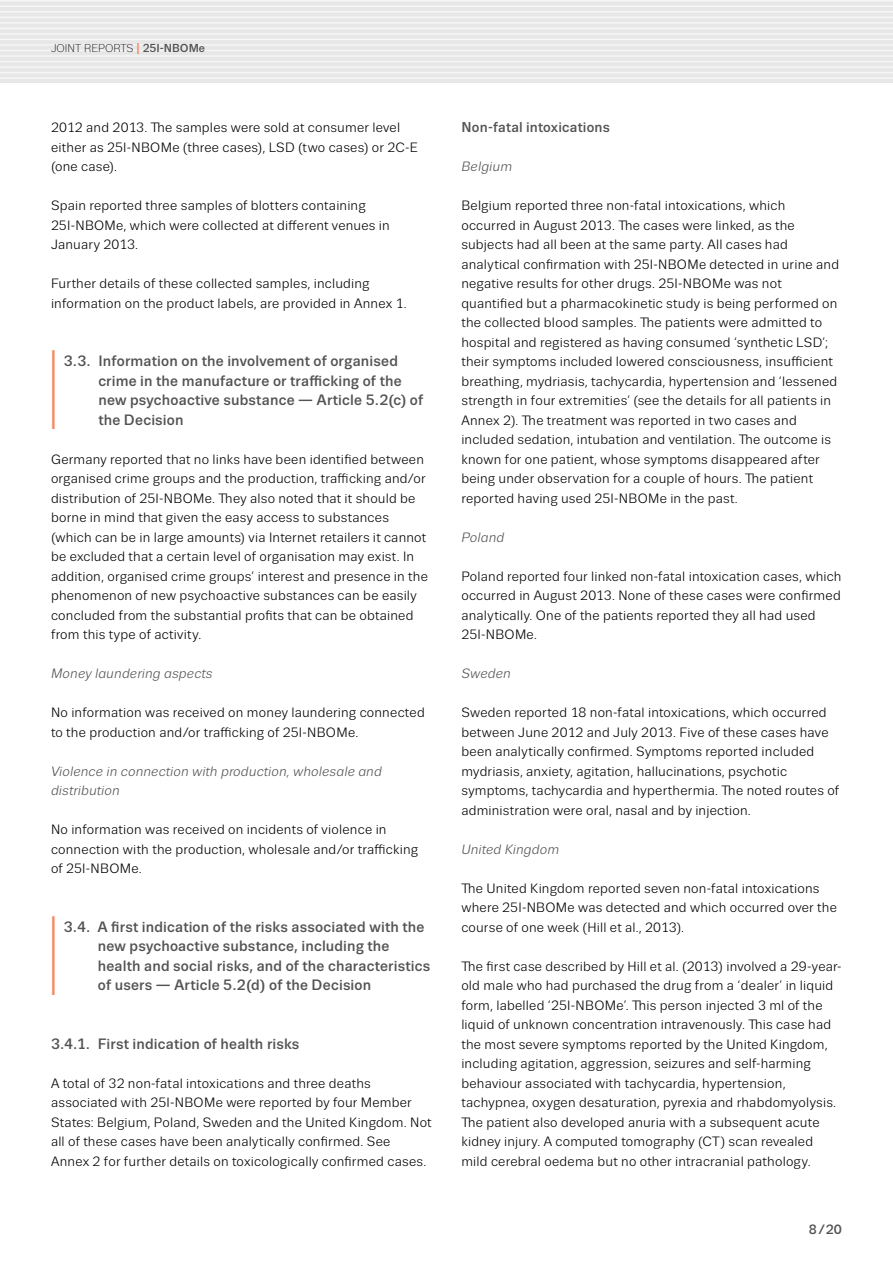
<style>
.page{position:relative;width:893px;height:1263px;background:#fff}
.page>*{position:absolute;margin:0;border:0;box-sizing:border-box;transform-origin:0 0}
.II_Headline{font:700 112.5px "Trivia Sans";color:#f58a62;scale:.13 1}
.II_Headline-2{font:500 15px/19.5px "Trivia Sans";letter-spacing:.01em;color:#535353}
.III_Headline{font:500 15px "Trivia Sans";letter-spacing:.01em;color:#535353}
.IV_Headline{font:500 14.25px "Trivia Sans";letter-spacing:.015em;color:#535353}
.TEXT_Regular_9_13{font:13.5px/19.5px "Trivia Sans";letter-spacing:.015em;color:#000}
.V_Headline{font:italic 13.5px/19.5px "Trivia Sans";letter-spacing:.015em;color:#535353}
.t1{font:500 13.5px "Trivia Sans";color:#535353}
.t2{font:300 11.25px "Trivia Sans";color:#000}
.s1{font-weight:500;font-size:15.6px;color:#f58a62}
.s2{font-weight:500;font-size:11.55px;color:#535353}
</style>
<div class="page">
<div style="left:0;top:0;width:893px;height:83px;background:#e7e7e7"></div>
<hr style="left:0;top:0;width:893px;height:2px;background:#f6f6f6">
<hr style="left:0;top:6px;width:893px;height:1px;background:#f6f6f6">
<hr style="left:0;top:11px;width:893px;height:2px;background:#f6f6f6">
<hr style="left:0;top:17px;width:893px;height:1px;background:#f6f6f6">
<hr style="left:0;top:22px;width:893px;height:2px;background:#f6f6f6">
<hr style="left:0;top:28px;width:893px;height:1px;background:#f6f6f6">
<hr style="left:0;top:33px;width:893px;height:2px;background:#f6f6f6">
<hr style="left:0;top:39px;width:893px;height:1px;background:#f6f6f6">
<hr style="left:0;top:44px;width:893px;height:2px;background:#f6f6f6">
<hr style="left:0;top:50px;width:893px;height:1px;background:#f6f6f6">
<hr style="left:0;top:55px;width:893px;height:2px;background:#f6f6f6">
<hr style="left:0;top:61px;width:893px;height:1px;background:#f6f6f6">
<hr style="left:0;top:66px;width:893px;height:2px;background:#f6f6f6">
<hr style="left:0;top:72px;width:893px;height:1px;background:#f6f6f6">
<hr style="left:0;top:77px;width:893px;height:2px;background:#f6f6f6">
<p class="t2" style="left:51px;top:42px;width:156px">JOINT REPORTS <span class="s1">I</span> <span class="s2">25I-NBOMe</span></p>
<p class="TEXT_Regular_9_13" style="left:51px;top:118px;width:368px">2012 and 2013. The samples were sold at consumer level either as 25I-NBOMe (three cases), LSD (two cases) or 2C-E (one case).</p>
<p class="TEXT_Regular_9_13" style="left:51px;top:196px;width:340px">Spain reported three samples of blotters containing<br>25I-NBOMe, which were collected at different venues in<br>January 2013.</p>
<p class="TEXT_Regular_9_13" style="left:51px;top:274px;width:357px">Further details of these collected samples, including information on the product labels, are provided in Annex 1.</p>
<p class="II_Headline" style="left:51px;top:329px;width:37px">I</p>
<p class="II_Headline-2" style="left:98px;top:351px;width:326px;text-indent:-35px">3.3. Information on the involvement of organised crime in the manufacture or trafficking of the new psychoactive substance — Article 5.2(c) of the Decision</p>
<p class="TEXT_Regular_9_13" style="left:51px;top:449px;width:378px">Germany reported that no links have been identified between organised crime groups and the production, trafficking and/or distribution of 25I-NBOMe. They also noted that it should be borne in mind that given the easy access to substances (which can be in large amounts) via Internet retailers it cannot be excluded that a certain level of organisation may exist. In addition, organised crime groups’ interest and presence in the phenomenon of new psychoactive substances can be easily concluded from the substantial profits that can be obtained from this type of activity.</p>
<p class="V_Headline" style="left:51px;top:664px;width:163px">Money laundering aspects</p>
<p class="TEXT_Regular_9_13" style="left:51px;top:703px;width:375px">No information was received on money laundering connected to the production and/or trafficking of 25I-NBOMe.</p>
<p class="V_Headline" style="left:51px;top:761px;width:332px">Violence in connection with production, wholesale and distribution</p>
<p class="TEXT_Regular_9_13" style="left:51px;top:820px;width:369px">No information was received on incidents of violence in connection with the production, wholesale and/or trafficking of 25I-NBOMe.</p>
<p class="II_Headline" style="left:51px;top:894px;width:37px">I</p>
<p class="II_Headline-2" style="left:98px;top:917px;width:334px;text-indent:-34px">3.4. A first indication of the risks associated with the new psychoactive substance, including the health and social risks, and of the characteristics of users — Article 5.2(d) of the Decision</p>
<p class="III_Headline" style="left:51px;top:1035px;width:250px">3.4.1. First indication of health risks</p>
<p class="TEXT_Regular_9_13" style="left:51px;top:1073px;width:382px">A total of 32 non-fatal intoxications and three deaths associated with 25I-NBOMe were reported by four Member States: Belgium, Poland, Sweden and the United Kingdom. Not all of these cases have been analytically confirmed. See Annex 2 for further details on toxicologically confirmed cases.</p>
<p class="IV_Headline" style="left:461px;top:119px;width:150px">Non-fatal intoxications</p>
<p class="V_Headline" style="left:461px;top:157px;width:52px">Belgium</p>
<p class="TEXT_Regular_9_13" style="left:461px;top:196px;width:379px">Belgium reported three non-fatal intoxications, which occurred in August 2013. The cases were linked, as the subjects had all been at the same party. All cases had analytical confirmation with 25I-NBOMe detected in urine and negative results for other drugs. 25I-NBOMe was not quantified but a pharmacokinetic study is being performed on the collected blood samples. The patients were admitted to hospital and registered as having consumed ‘synthetic LSD’; their symptoms included lowered consciousness, insufficient breathing, mydriasis, tachycardia, hypertension and ‘lessened strength in four extremities’ (see the details for all patients in Annex 2). The treatment was reported in two cases and included sedation, intubation and ventilation. The outcome is known for one patient, whose symptoms disappeared after being under observation for a couple of hours. The patient reported having used 25I-NBOMe in the past.</p>
<p class="V_Headline" style="left:461px;top:527px;width:44px">Poland</p>
<p class="TEXT_Regular_9_13" style="left:461px;top:566px;width:382px">Poland reported four linked non-fatal intoxication cases, which occurred in August 2013. None of these cases were confirmed analytically. One of the patients reported they all had used 25I-NBOMe.</p>
<p class="V_Headline" style="left:461px;top:664px;width:51px">Sweden</p>
<p class="TEXT_Regular_9_13" style="left:461px;top:703px;width:379px">Sweden reported 18 non-fatal intoxications, which occurred between June 2012 and July 2013. Five of these cases have been analytically confirmed. Symptoms reported included mydriasis, anxiety, agitation, hallucinations, psychotic symptoms, tachycardia and hyperthermia. The noted routes of administration were oral, nasal and by injection.</p>
<p class="V_Headline" style="left:461px;top:839px;width:99px">United Kingdom</p>
<p class="TEXT_Regular_9_13" style="left:461px;top:878px;width:377px">The United Kingdom reported seven non-fatal intoxications where 25I-NBOMe was detected and which occurred over the course of one week (Hill et al., 2013).</p>
<p class="TEXT_Regular_9_13" style="left:461px;top:956px;width:382px">The first case described by Hill et al. (2013) involved a 29-year&shy;old male who had purchased the drug from a ‘dealer’ in liquid form, labelled ‘25I-NBOMe’. This person injected 3 ml of the liquid of unknown concentration intravenously. This case had the most severe symptoms reported by the United Kingdom, including agitation, aggression, seizures and self-harming behaviour associated with tachycardia, hypertension, tachypnea, oxygen desaturation, pyrexia and rhabdomyolysis.<br>The patient also developed anuria with a subsequent acute kidney injury. A computed tomography (CT) scan revealed mild cerebral oedema but no other intracranial pathology.</p>
<p class="t1" style="left:809px;top:1222px;width:35px">8/20</p>
</div>
